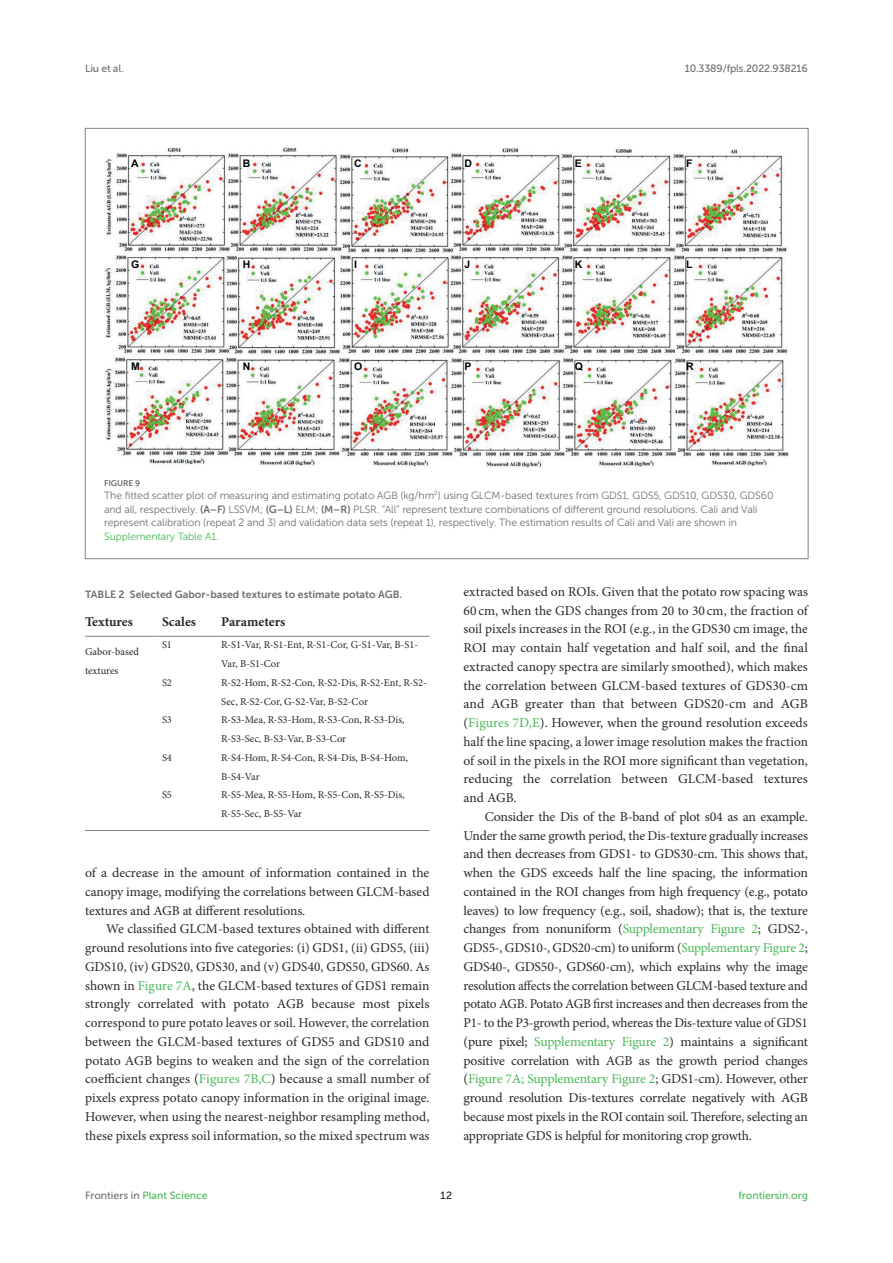
<style>
.page{position:relative;width:893px;height:1263px;background:#fff}
.page>*{position:absolute;margin:0;border:0;box-sizing:border-box;transform-origin:0 0}
.TEXT{font:13.5px/18.8px "Minion Pro";letter-spacing:-.005em;color:#292929;text-align:justify}
.TEXT_FLUSH{font:13.5px/18.8px "Minion Pro";letter-spacing:-.005em;color:#292929;text-align:justify}
.TB_CH{font:700 13.5px "Minion Pro";color:#292929}
.FIG_LEG{font:10.5px/13.5px "Museo Sans 300";letter-spacing:-.01em;color:#6f6f70}
.TB_TX{font:10.5px/18.8px "Minion Pro";color:#292929}
.TT{font:10.5px "Museo Sans 700";color:#6f6f70}
.t1{font:10.5px "Museo Sans 500";color:#49b856}
.t2{font:10.5px "Museo Sans 500";letter-spacing:-.015em;color:#6f6f70}
.t3{font:700 10.5px "Arial";color:#000001}
.t4{font:10.5px "Museo Sans 500";color:#231f20}
.FIG_HD{font:8.25px "Museo Sans 700";letter-spacing:-.01em;color:#6f6f70}
.s1{font-family:"Museo Sans 700"}
.s2{color:#49b856}
.s3{color:#6f6f70}
</style>
<div class="page">
<img style="left:104px;top:147px;width:685px;height:320px">
<hr style="left:158px;top:830px;width:59px;height:1px;background:#808285">
<hr style="left:217px;top:830px;width:212px;height:1px;background:#808285">
<hr style="left:158px;top:636px;width:59px;height:1px;background:#808285">
<hr style="left:217px;top:636px;width:212px;height:1px;background:#808285">
<hr style="left:85px;top:636px;width:73px;height:1px;background:#808285">
<hr style="left:85px;top:830px;width:73px;height:1px;background:#808285">
<p class="t2" style="left:85px;top:63px;width:40px">Liu et al.</p>
<p class="t2" style="left:685px;top:63px;width:125px">10.3389/fpls.2022.938216</p>
<p class="t3" style="left:131px;top:156px;width:9px">A</p>
<p class="t3" style="left:243px;top:156px;width:9px">B</p>
<p class="t3" style="left:354px;top:156px;width:9px">C</p>
<p class="t3" style="left:465px;top:156px;width:9px">D</p>
<p class="t3" style="left:575px;top:156px;width:9px">E</p>
<p class="t3" style="left:686px;top:156px;width:8px">F</p>
<p class="t3" style="left:131px;top:257px;width:10px">G</p>
<p class="t3" style="left:243px;top:257px;width:9px">H</p>
<p class="t3" style="left:354px;top:257px;width:4px">I</p>
<p class="t3" style="left:465px;top:257px;width:7px">J</p>
<p class="t3" style="left:575px;top:257px;width:9px">K</p>
<p class="t3" style="left:686px;top:257px;width:8px">L</p>
<p class="t3" style="left:131px;top:359px;width:10px">M</p>
<p class="t3" style="left:243px;top:359px;width:9px">N</p>
<p class="t3" style="left:354px;top:359px;width:10px">O</p>
<p class="t3" style="left:465px;top:359px;width:9px">P</p>
<p class="t3" style="left:575px;top:359px;width:10px">Q</p>
<p class="t3" style="left:686px;top:359px;width:9px">R</p>
<p class="FIG_HD" style="left:104px;top:478px;width:37px">FIGURE 9</p>
<p class="FIG_LEG" style="left:104px;top:489px;width:671px">The fitted scatter plot of measuring and estimating potato AGB (kg/hm<sup>2</sup>) using GLCM-based textures from GDS1, GDS5, GDS10, GDS30, GDS60 and all, respectively. <span class="s1">(A–F)</span> LSSVM; <span class="s1">(G–L)</span> ELM; <span class="s1">(M–R)</span> PLSR. “All” represent texture combinations of different ground resolutions. Cali and Vali represent calibration (repeat 2 and 3) and validation data sets (repeat 1), respectively. The estimation results of Cali and Vali are shown in <span class="s2">Supplementary Table A1</span>.</p>
<p class="TT" style="left:85px;top:588px;width:319px">TABLE 2 Selected Gabor-based textures to estimate potato AGB.</p>
<p class="TB_CH" style="left:85px;top:612px;width:49px">Textures</p>
<p class="TB_CH" style="left:162px;top:612px;width:36px">Scales</p>
<p class="TB_CH" style="left:221px;top:612px;width:65px">Parameters</p>
<p class="TB_TX" style="left:85px;top:642px;width:56px">Gabor-based textures</p>
<p class="TB_TX" style="left:162px;top:636px;width:12px">S1</p>
<p class="TB_TX" style="left:221px;top:636px;width:198px">R-S1-Var, R-S1-Ent, R-S1-Cor, G-S1-Var, B-S1-<br>Var, B-S1-Cor</p>
<p class="TB_TX" style="left:162px;top:673px;width:12px">S2</p>
<p class="TB_TX" style="left:221px;top:673px;width:207px">R-S2-Hom, R-S2-Con, R-S2-Dis, R-S2-Ent, R-S2-<br>Sec, R-S2-Cor, G-S2-Var, B-S2-Cor</p>
<p class="TB_TX" style="left:162px;top:711px;width:12px">S3</p>
<p class="TB_TX" style="left:221px;top:711px;width:185px">R-S3-Mea, R-S3-Hom, R-S3-Con, R-S3-Dis,<br>R-S3-Sec, B-S3-Var, B-S3-Cor</p>
<p class="TB_TX" style="left:162px;top:748px;width:12px">S4</p>
<p class="TB_TX" style="left:221px;top:748px;width:188px">R-S4-Hom, R-S4-Con, R-S4-Dis, B-S4-Hom,<br>B-S4-Var</p>
<p class="TB_TX" style="left:162px;top:786px;width:12px">S5</p>
<p class="TB_TX" style="left:221px;top:786px;width:185px">R-S5-Mea, R-S5-Hom, R-S5-Con, R-S5-Dis,<br>R-S5-Sec, B-S5-Var</p>
<p class="TEXT_FLUSH" style="left:85px;top:863px;width:346px">of a decrease in the amount of information contained in the canopy image, modifying the correlations between GLCM-based textures and AGB at different resolutions.</p>
<p class="TEXT" style="left:85px;top:920px;width:346px;text-indent:21px">We classified GLCM-based textures obtained with different ground resolutions into five categories: (i) GDS1, (ii) GDS5, (iii)<br>GDS10, (iv) GDS20, GDS30, and (v) GDS40, GDS50, GDS60. As shown in <span class="s2">Figure 7A</span>, the GLCM-based textures of GDS1 remain strongly correlated with potato AGB because most pixels correspond to pure potato leaves or soil. However, the correlation between the GLCM-based textures of GDS5 and GDS10 and potato AGB begins to weaken and the sign of the correlation coefficient changes (<span class="s2">Figures 7B,C</span>) because a small number of pixels express potato canopy information in the original image.<br>However, when using the nearest-neighbor resampling method, these pixels express soil information, so the mixed spectrum was</p>
<p class="TEXT" style="left:463px;top:582px;width:346px">extracted based on ROIs. Given that the potato row spacing was 60 cm, when the GDS changes from 20 to 30 cm, the fraction of soil pixels increases in the ROI (e.g., in the GDS30 cm image, the ROI may contain half vegetation and half soil, and the final extracted canopy spectra are similarly smoothed), which makes the correlation between GLCM-based textures of GDS30-cm and AGB greater than that between GDS20-cm and AGB (<span class="s2">Figures 7D,E</span>). However, when the ground resolution exceeds half the line spacing, a lower image resolution makes the fraction of soil in the pixels in the ROI more significant than vegetation, reducing the correlation between GLCM-based textures and AGB.</p>
<p class="TEXT" style="left:463px;top:807px;width:346px;text-indent:21px">Consider the Dis of the B-band of plot s04 as an example.<br>Under the same growth period, the Dis-texture gradually increases and then decreases from GDS1- to GDS30-cm. This shows that, when the GDS exceeds half the line spacing, the information contained in the ROI changes from high frequency (e.g., potato leaves) to low frequency (e.g., soil, shadow); that is, the texture changes from nonuniform (<span class="s2">Supplementary Figure 2</span>; GDS2-, GDS5-, GDS10-, GDS20-cm) to uniform (<span class="s2">Supplementary Figure 2</span>; GDS40-, GDS50-, GDS60-cm), which explains why the image resolution affects the correlation between GLCM-based texture and potato AGB. Potato AGB first increases and then decreases from the P1- to the P3-growth period, whereas the Dis-texture value of GDS1 (pure pixel; <span class="s2">Supplementary Figure 2</span>) maintains a significant positive correlation with AGB as the growth period changes (<span class="s2">Figure 7A; Supplementary Figure 2</span>; GDS1-cm). However, other ground resolution Dis-textures correlate negatively with AGB because most pixels in the ROI contain soil. Therefore, selecting an appropriate GDS is helpful for monitoring crop growth.</p>
<p class="t1" style="left:85px;top:1190px;width:124px"><span class="s3">Frontiers in</span> Plant Science</p>
<p class="t4" style="left:441px;top:1190px;width:13px">12</p>
<p class="t1" style="left:738px;top:1190px;width:71px">frontiersin.org</p>
</div>
